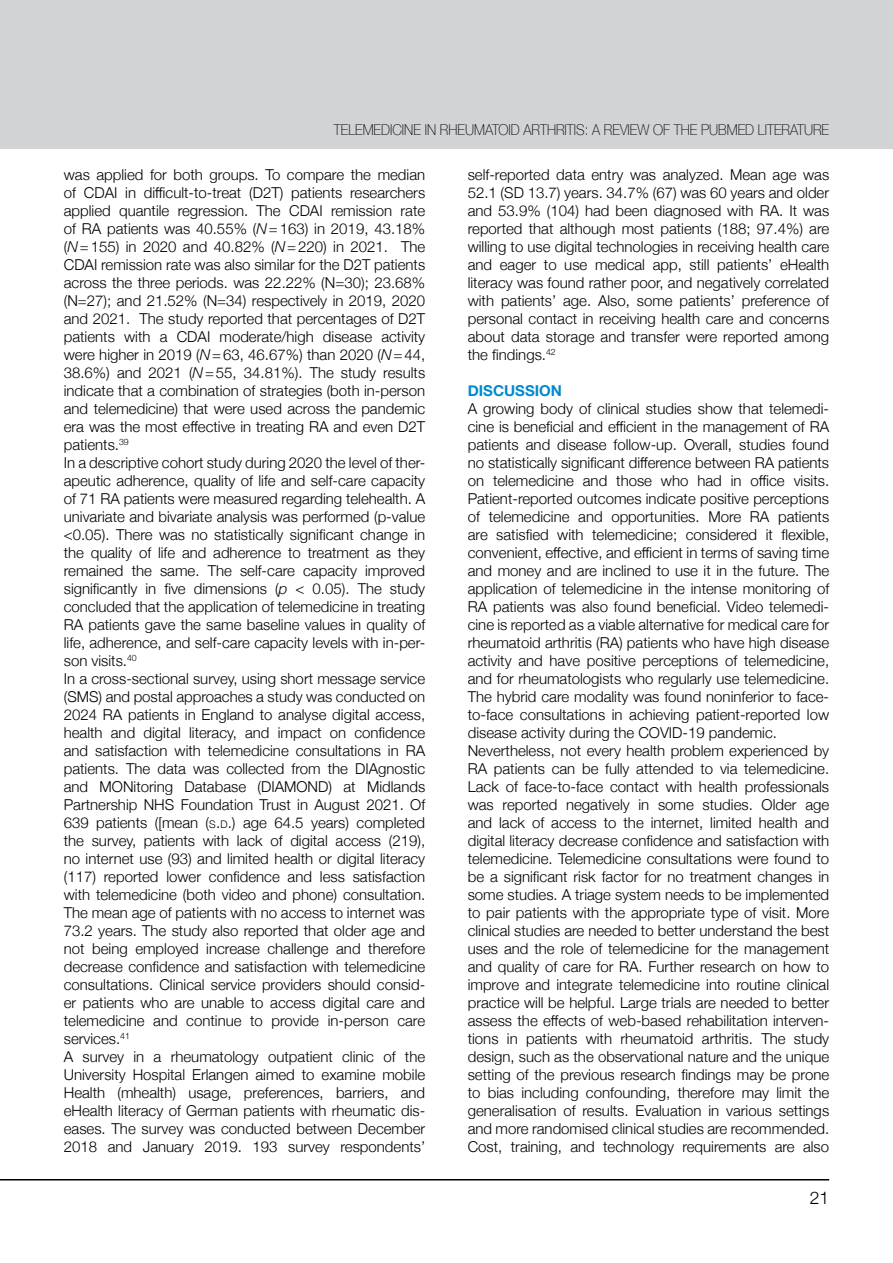
<style>
.page{position:relative;width:893px;height:1263px;background:#fff}
.page>*{position:absolute;margin:0;border:0;box-sizing:border-box;transform-origin:0 0}
.t1{font:300 17.4px "Helvetica Neue";color:#000}
.t2{font:300 15px/18px "Helvetica Neue";color:#000}
.t3{font:100 15px "Helvetica Neue";color:#000;scale:.9 1}
.t4{font:700 15px "Helvetica Neue";color:#0089cf}
.s1{font-style:italic}
.s2{font-size:10.5px}
</style>
<div class="page">
<hr style="left:0;top:1179px;width:829px;height:1px;background:#000">
<div style="left:0;top:0;width:893px;height:149px;background:#d1d3d4"></div>
<p class="t3" style="left:334px;top:119px;width:552px">TELEMEDICINE IN RHEUMATOID ARTHRITIS: A REVIEW OF THE PUBMED LITERATURE</p>
<p class="t3" style="left:806px;top:119px;width:19px">ITL</p>
<p class="t2" style="left:64px;top:165px;width:363px">was applied for both groups. To compare the median of CDAI in difficult-to-treat (D2T) patients researchers applied quantile regression. The CDAI remission rate of RA patients was 40.55% (<span class="s1">N</span>=163) in 2019, 43.18% (<span class="s1">N</span>=155) in 2020 and 40.82% (<span class="s1">N</span>=220) in 2021. The CDAI remission rate was also similar for the D2T patients across the three periods. was 22.22% (N=30); 23.68% (N=27); and 21.52% (N=34) respectively in 2019, 2020 and 2021. The study reported that percentages of D2T patients with a CDAI moderate/high disease activity were higher in 2019 (<span class="s1">N</span>=63, 46.67%) than 2020 (<span class="s1">N</span>=44, 38.6%) and 2021 (<span class="s1">N</span>=55, 34.81%). The study results indicate that a combination of strategies (both in-person and telemedicine) that were used across the pandemic era was the most effective in treating RA and even D2T patients.<sup>39<br></sup>In a descriptive cohort study during 2020 the level of ther&shy;apeutic adherence, quality of life and self-care capacity of 71 RA patients were measured regarding telehealth. A univariate and bivariate analysis was performed (p-value &lt;0.05). There was no statistically significant change in the quality of life and adherence to treatment as they remained the same. The self-care capacity improved significantly in five dimensions (<span class="s1">p</span> &lt; 0.05). The study concluded that the application of telemedicine in treating RA patients gave the same baseline values in quality of life, adherence, and self-care capacity levels with in-per&shy;son visits.<sup>40<br></sup>In a cross-sectional survey, using short message service (SMS) and postal approaches a study was conducted on 2024 RA patients in England to analyse digital access, health and digital literacy, and impact on confidence and satisfaction with telemedicine consultations in RA patients. The data was collected from the DIAgnostic and MONitoring Database (DIAMOND) at Midlands Partnership NHS Foundation Trust in August 2021. Of 639 patients ([mean (<span class="s2">s</span>.<span class="s2">d</span>.) age 64.5 years) completed the survey, patients with lack of digital access (219), no internet use (93) and limited health or digital literacy (117) reported lower confidence and less satisfaction with telemedicine (both video and phone) consultation.<br>The mean age of patients with no access to internet was 73.2 years. The study also reported that older age and not being employed increase challenge and therefore decrease confidence and satisfaction with telemedicine consultations. Clinical service providers should consid&shy;er patients who are unable to access digital care and telemedicine and continue to provide in-person care services.<sup>41<br></sup>A survey in a rheumatology outpatient clinic of the University Hospital Erlangen aimed to examine mobile Health (mhealth) usage, preferences, barriers, and eHealth literacy of German patients with rheumatic dis&shy;eases. The survey was conducted between December 2018 and January 2019. 193 survey respondents’</p>
<p class="t2" style="left:468px;top:165px;width:363px;text-align:justify">self-reported data entry was analyzed. Mean age was 52.1 (SD 13.7) years. 34.7% (67) was 60 years and older and 53.9% (104) had been diagnosed with RA. It was reported that although most patients (188; 97.4%) are willing to use digital technologies in receiving health care and eager to use medical app, still patients’ eHealth literacy was found rather poor, and negatively correlated with patients’ age. Also, some patients’ preference of personal contact in receiving health care and concerns about data storage and transfer were reported among the findings.<sup>42</sup></p>
<p class="t4" style="left:468px;top:379px;width:96px">DISCUSSION</p>
<p class="t2" style="left:468px;top:399px;width:363px">A growing body of clinical studies show that telemedi&shy;cine is beneficial and efficient in the management of RA patients and disease follow-up. Overall, studies found no statistically significant difference between RA patients on telemedicine and those who had in office visits.<br>Patient-reported outcomes indicate positive perceptions of telemedicine and opportunities. More RA patients are satisfied with telemedicine; considered it flexible, convenient, effective, and efficient in terms of saving time and money and are inclined to use it in the future. The application of telemedicine in the intense monitoring of RA patients was also found beneficial. Video telemedi&shy;cine is reported as a viable alternative for medical care for rheumatoid arthritis (RA) patients who have high disease activity and have positive perceptions of telemedicine, and for rheumatologists who regularly use telemedicine.<br>The hybrid care modality was found noninferior to face&shy;to-face consultations in achieving patient-reported low disease activity during the COVID-19 pandemic.<br>Nevertheless, not every health problem experienced by RA patients can be fully attended to via telemedicine.<br>Lack of face-to-face contact with health professionals was reported negatively in some studies. Older age and lack of access to the internet, limited health and digital literacy decrease confidence and satisfaction with telemedicine. Telemedicine consultations were found to be a significant risk factor for no treatment changes in some studies. A triage system needs to be implemented to pair patients with the appropriate type of visit. More clinical studies are needed to better understand the best uses and the role of telemedicine for the management and quality of care for RA. Further research on how to improve and integrate telemedicine into routine clinical practice will be helpful. Large trials are needed to better assess the effects of web-based rehabilitation interven&shy;tions in patients with rheumatoid arthritis. The study design, such as the observational nature and the unique setting of the previous research findings may be prone to bias including confounding, therefore may limit the generalisation of results. Evaluation in various settings and more randomised clinical studies are recommended.<br>Cost, training, and technology requirements are also</p>
<p class="t1" style="left:810px;top:1184px;width:21px">21</p>
</div>
